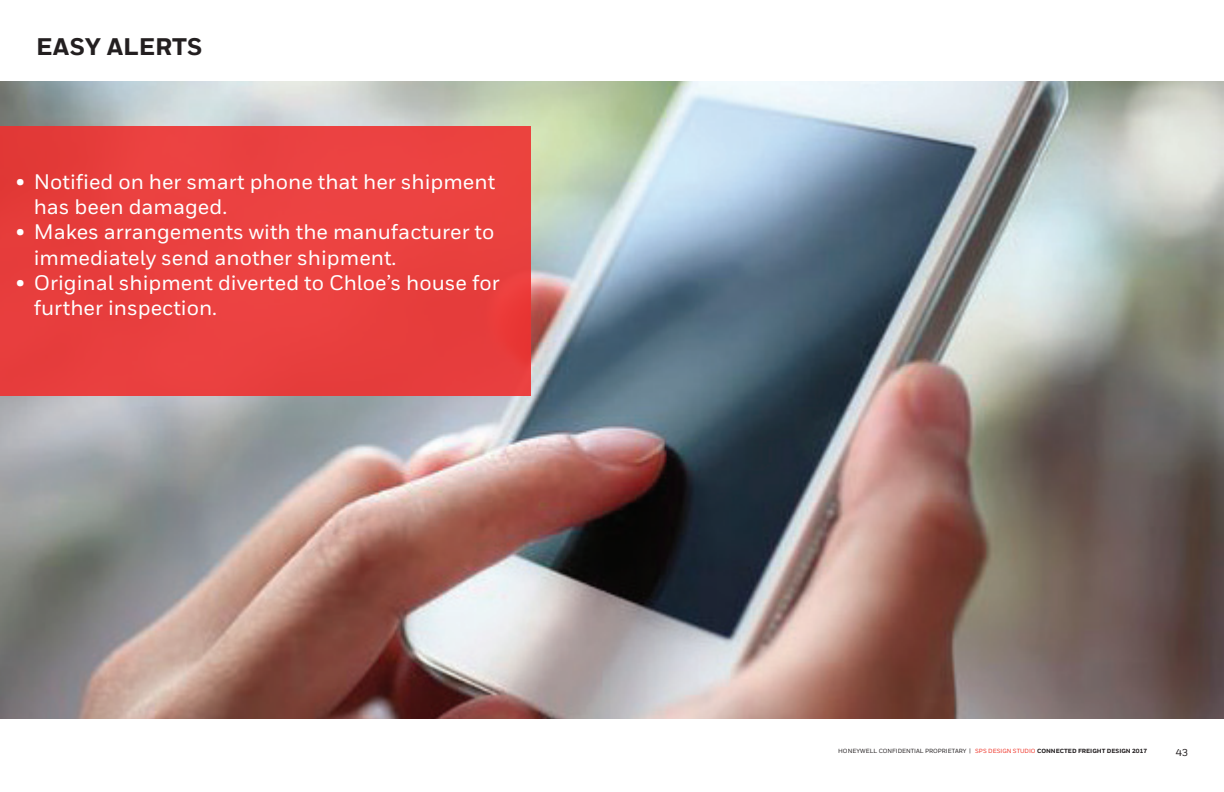
<style>
.page{position:relative;width:1224px;height:792px;background:#fff}
.page>*{position:absolute;margin:0;border:0;box-sizing:border-box;transform-origin:0 0}
.t1{font:800 24px "Honeywell Sans";color:#231f20}
.t2{font:500 21px/25.2px "Honeywell Sans";color:#fff}
.t3{font:500 10px "Honeywell Sans";color:#231f20}
.t4{font:500 6px "Honeywell Sans";color:#231f20}
.s1{color:#ef3024}
.s2{font-weight:800}
</style>
<div class="page">
<img style="left:0;top:81px;width:1224px;height:638px">
<div style="left:0;top:126px;width:531px;height:270px;background:#ea403f"></div>
<p class="t1" style="left:36px;top:32px;width:168px">EASY ALERTS</p>
<p class="t2" style="left:34px;top:170px;width:463px;text-indent:-18px">• Notified on her smart phone that her shipment has been damaged.</p>
<p class="t2" style="left:34px;top:220px;width:462px;text-indent:-18px">• Makes arrangements with the manufacturer to immediately send another shipment.</p>
<p class="t2" style="left:34px;top:270px;width:468px;text-indent:-18px">• Original shipment diverted to Chloe’s house for further inspection.</p>
<p class="t4" style="left:838px;top:747px;width:311px">HONEYWELL CONFIDENTIAL PROPRIETARY | <span class="s1">SPS DESIGN STUDIO</span> <span class="s2">CONNECTED FREIGHT DESIGN 2017</span></p>
<p class="t3" style="left:1176px;top:746px;width:14px">43</p>
</div>
